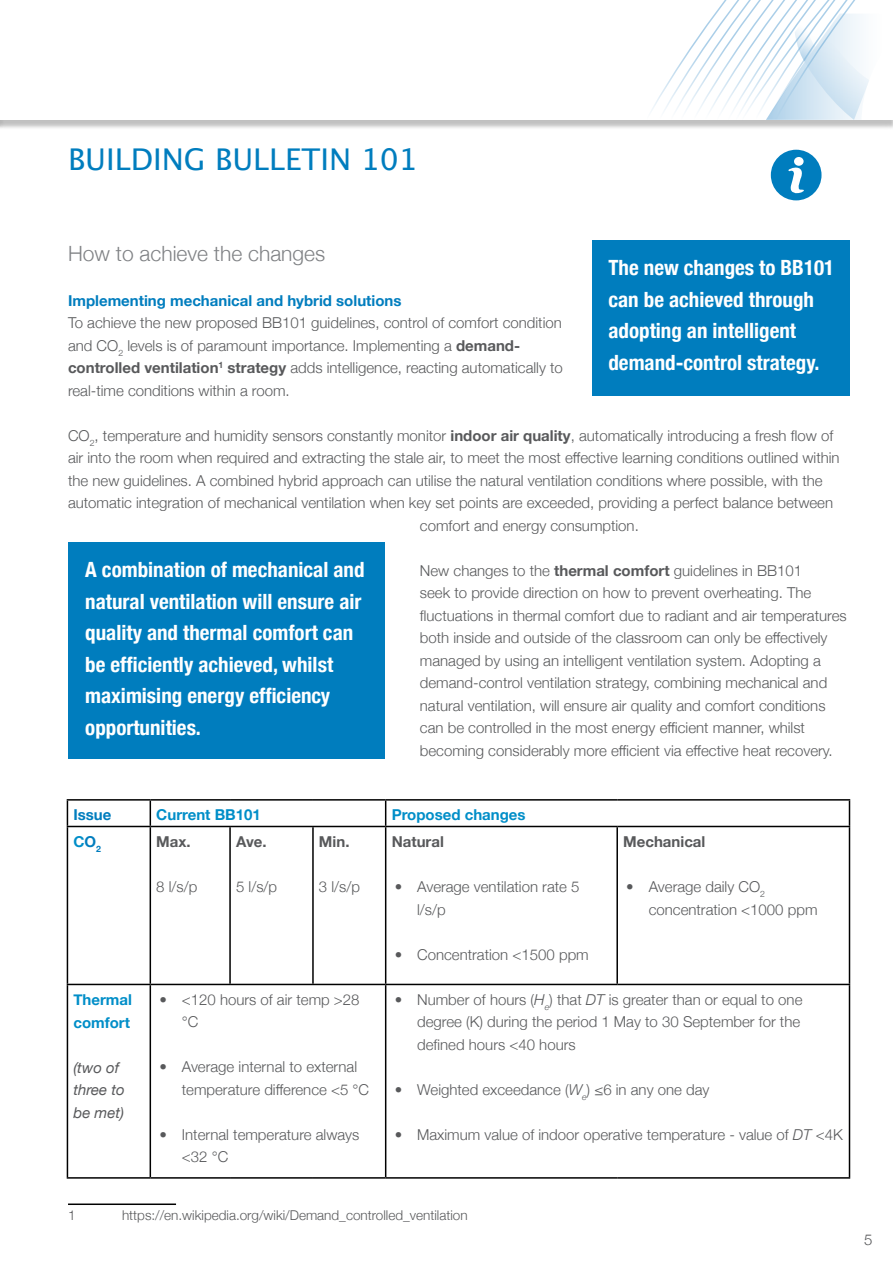
<style>
.page{position:relative;width:893px;height:1263px;background:#fff}
.page>*{position:absolute;margin:0;border:0;box-sizing:border-box;transform-origin:0 0}
.t1{font:30px "Lucida Grande";color:#007dbe}
.t2{font:700 condensed 21px/31.5px "Helvetica Neue";color:#fff}
.t3{font:300 21px "Helvetica Neue";color:#808285}
.t4{font:300 15px/22.5px "Helvetica Neue";color:#58595b}
.t5{font:700 15px "Helvetica Neue";color:#007dbe}
.t6{font:700 15px/22.5px "Helvetica Neue";color:#008ec8}
.t7{font:700 15px "Helvetica Neue";color:#58595b}
.t8{font:italic 15px/22.5px "Helvetica Neue";color:#58595b}
.t9{font:300 13.5px "Helvetica Neue";color:#58595b}
.s1{font-weight:700}
.s2{color:#007dbe}
.s3{font-style:italic}
</style>
<div class="page">
<div style="left:0;top:3px;width:893px;height:126px;background:#000;opacity:.25"></div>
<div style="left:0;top:1px;width:893px;height:119px;background:#fff"></div>
<svg style="left:645px;top:0;width:248px;height:122px"></svg>
<div style="left:769px;top:148px;width:54px;height:54px;background:#007dbe;border-radius:50%"></div>
<div style="left:768px;top:147px;width:56px;height:56px;border:3px solid #fff;border-radius:50%"></div>
<svg style="left:788px;top:167px;width:16px;height:26px"></svg>
<div style="left:794px;top:157px;width:10px;height:9px;background:#fff;border-radius:50%"></div>
<hr style="left:68px;top:1203px;width:108px;height:2px;background:#000">
<div style="left:68px;top:542px;width:316px;height:216px;background:#007dbe"></div>
<div style="left:592px;top:240px;width:258px;height:155px;background:#007dbe"></div>
<hr style="left:67px;top:799px;width:83px;height:2px;background:#000">
<svg style="left:67px;top:801px;width:1px;height:25px"></svg>
<hr style="left:150px;top:799px;width:80px;height:2px;background:#000">
<svg style="left:150px;top:801px;width:1px;height:25px"></svg>
<hr style="left:230px;top:799px;width:83px;height:2px;background:#000">
<hr style="left:313px;top:799px;width:73px;height:2px;background:#000">
<hr style="left:386px;top:799px;width:231px;height:2px;background:#000">
<svg style="left:385px;top:801px;width:1px;height:25px"></svg>
<hr style="left:617px;top:799px;width:233px;height:2px;background:#000">
<svg style="left:849px;top:801px;width:1px;height:25px"></svg>
<hr style="left:67px;top:826px;width:83px;height:1px;background:#000">
<hr style="left:67px;top:827px;width:1px;height:157px;background:#000">
<hr style="left:150px;top:826px;width:80px;height:1px;background:#000">
<hr style="left:150px;top:827px;width:1px;height:157px;background:#000">
<hr style="left:230px;top:826px;width:83px;height:1px;background:#000">
<hr style="left:229px;top:827px;width:2px;height:157px;background:#000">
<hr style="left:313px;top:826px;width:73px;height:1px;background:#000">
<hr style="left:312px;top:827px;width:2px;height:157px;background:#000">
<hr style="left:386px;top:826px;width:231px;height:1px;background:#000">
<hr style="left:385px;top:827px;width:1px;height:157px;background:#000">
<hr style="left:617px;top:826px;width:233px;height:1px;background:#000">
<hr style="left:616px;top:827px;width:2px;height:157px;background:#000">
<hr style="left:849px;top:827px;width:1px;height:157px;background:#000">
<hr style="left:67px;top:984px;width:83px;height:1px;background:#000">
<hr style="left:67px;top:985px;width:1px;height:192px;background:#000">
<hr style="left:150px;top:984px;width:80px;height:1px;background:#000">
<hr style="left:150px;top:985px;width:1px;height:192px;background:#000">
<hr style="left:230px;top:984px;width:83px;height:1px;background:#000">
<hr style="left:313px;top:984px;width:73px;height:1px;background:#000">
<hr style="left:386px;top:984px;width:231px;height:1px;background:#000">
<hr style="left:385px;top:985px;width:1px;height:192px;background:#000">
<hr style="left:617px;top:984px;width:233px;height:1px;background:#000">
<hr style="left:849px;top:985px;width:1px;height:192px;background:#000">
<hr style="left:67px;top:1177px;width:83px;height:2px;background:#000">
<hr style="left:150px;top:1177px;width:80px;height:2px;background:#000">
<hr style="left:230px;top:1177px;width:83px;height:2px;background:#000">
<hr style="left:313px;top:1177px;width:73px;height:2px;background:#000">
<hr style="left:386px;top:1177px;width:231px;height:2px;background:#000">
<hr style="left:617px;top:1177px;width:233px;height:2px;background:#000">
<h1 class="t1" style="left:68px;top:142px;width:351px">BUILDING BULLETIN 101</h1>
<h2 class="t3" style="left:68px;top:236px;width:259px">How to achieve the changes</h2>
<p class="t5" style="left:68px;top:288px;width:335px">Implementing mechanical and hybrid solutions</p>
<p class="t4" style="left:68px;top:310px;width:496px">To achieve the new proposed BB101 guidelines, control of comfort condition and CO<sub>2</sub> levels is of paramount importance. Implementing a <span class="s1">demand&shy;controlled ventilation</span><sup>1</sup> <span class="s1">strategy</span> adds intelligence, reacting automatically to real-time conditions within a room.</p>
<p class="t4" style="left:68px;top:423px;width:767px">CO<sub>2</sub>, temperature and humidity sensors constantly monitor <span class="s1">indoor air quality</span>, automatically introducing a fresh flow of</p>
<p class="t4" style="left:68px;top:445px;width:773px">air into the room when required and extracting the stale air, to meet the most effective learning conditions outlined within</p>
<p class="t4" style="left:68px;top:468px;width:756px">the new guidelines. A combined hybrid approach can utilise the natural ventilation conditions where possible, with the</p>
<p class="t4" style="left:68px;top:490px;width:766px">automatic integration of mechanical ventilation when key set points are exceeded, providing a perfect balance between</p>
<p class="t4" style="left:420px;top:513px;width:220px">comfort and energy consumption.</p>
<p class="t4" style="left:420px;top:558px;width:428px">New changes to the <span class="s1">thermal comfort</span> guidelines in BB101<br>seek to provide direction on how to prevent overheating. The fluctuations in thermal comfort due to radiant and air temperatures both inside and outside of the classroom can only be effectively managed by using an intelligent ventilation system. Adopting a demand-control ventilation strategy, combining mechanical and natural ventilation, will ensure air quality and comfort conditions can be controlled in the most energy efficient manner, whilst becoming considerably more efficient via effective heat recovery.</p>
<h2 class="t2" style="left:608px;top:250px;width:227px">The new changes to BB101 can be achieved through adopting an intelligent demand-control strategy.</h2>
<h2 class="t2" style="left:85px;top:553px;width:281px">A combination of mechanical and natural ventilation will ensure air quality and thermal comfort can be efficiently achieved, whilst maximising energy efficiency opportunities.</h2>
<p class="t5" style="left:73px;top:803px;width:40px">Issue</p>
<p class="t6" style="left:156px;top:804px;width:106px">Current BB101</p>
<p class="t6" style="left:392px;top:804px;width:135px">Proposed changes</p>
<p class="t6" style="left:73px;top:831px;width:29px">C<span class="s2">O</span><sub>2</sub></p>
<p class="t7" style="left:156px;top:830px;width:36px">Max.</p>
<p class="t4" style="left:156px;top:874px;width:43px">8 l/s/p</p>
<p class="t7" style="left:236px;top:830px;width:32px">Ave.</p>
<p class="t4" style="left:236px;top:874px;width:43px">5 l/s/p</p>
<p class="t7" style="left:319px;top:830px;width:32px">Min.</p>
<p class="t4" style="left:319px;top:874px;width:43px">3 l/s/p</p>
<p class="t7" style="left:392px;top:830px;width:54px">Natural</p>
<p class="t4" style="left:417px;top:874px;width:164px;text-indent:-22px">• Average ventilation rate 5 l/s/p</p>
<p class="t4" style="left:395px;top:942px;width:196px">• Concentration &lt;1500 ppm</p>
<p class="t7" style="left:623px;top:830px;width:84px">Mechanical</p>
<p class="t4" style="left:649px;top:874px;width:170px;text-indent:-22px">• Average daily CO<sub>2 </sub>concentration &lt;1000 ppm</p>
<p class="t6" style="left:73px;top:989px;width:60px">Thermal comfort</p>
<p class="t8" style="left:73px;top:1057px;width:53px">(two of three to be met)</p>
<p class="t4" style="left:182px;top:987px;width:179px;text-indent:-22px">• &lt;120 hours of air temp &gt;28 °C</p>
<p class="t4" style="left:182px;top:1055px;width:189px;text-indent:-22px">• Average internal to external temperature difference &lt;5 °C</p>
<p class="t4" style="left:182px;top:1122px;width:179px;text-indent:-22px">• Internal temperature always &lt;32 °C</p>
<p class="t4" style="left:417px;top:987px;width:387px;text-indent:-22px">• Number of hours (<span class="s3">H</span><sub>e</sub>) that <span class="s3">DT</span> is greater than or equal to one degree (K) during the period 1 May to 30 September for the defined hours &lt;40 hours</p>
<p class="t4" style="left:395px;top:1077px;width:316px">• Weighted exceedance (<span class="s3">W</span><sub>e</sub>) ≤6 in any one day</p>
<p class="t4" style="left:395px;top:1122px;width:450px">• Maximum value of indoor operative temperature - value of <span class="s3">DT</span> &lt;4K</p>
<p class="t9" style="left:68px;top:1205px;width:9px">1</p>
<p class="t9" style="left:122px;top:1205px;width:347px">https://en.wikipedia.org/wiki/Demand_controlled_ventilation</p>
<p class="t4" style="left:864px;top:1227px;width:10px">5</p>
</div>
